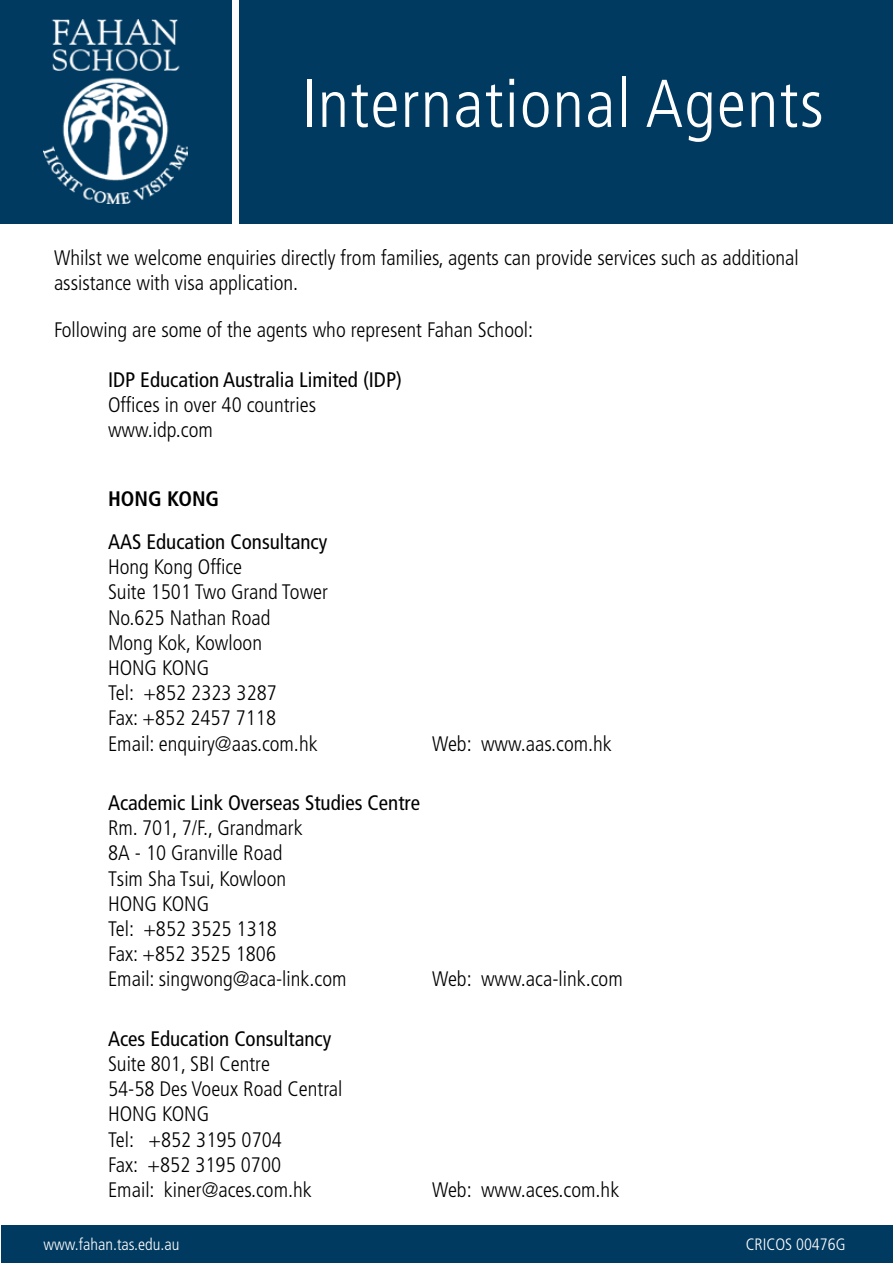
<style>
.page{position:relative;width:893px;height:1263px;background:#fff}
.page>*{position:absolute;margin:0;border:0;box-sizing:border-box;transform-origin:0 0}
.t1{font:300 condensed 67.5px "Frutiger";letter-spacing:.02em;color:#fff}
.t2{font:300 condensed 21px/25.2px "Frutiger";color:#000}
.t3{font:condensed 21px "Frutiger";color:#000}
.t4{font:700 condensed 21px "Frutiger";color:#000}
.t5{font:300 condensed 16.5px "Frutiger";color:#fff}
</style>
<div class="page">
<div style="left:0;top:0;width:231px;height:223px;background:#003a60"></div>
<div style="left:1px;top:1226px;width:892px;height:37px;background:#003a60"></div>
<div style="left:240px;top:0;width:653px;height:223px;background:#003a60"></div>
<img style="left:44px;top:20px;width:143px;height:184px">
<h1 class="t1" style="left:302px;top:65px;width:524px">International Agents</h1>
<p class="t2" style="left:54px;top:245px;width:746px">Whilst we welcome enquiries directly from families, agents can provide services such as additional assistance with visa application.</p>
<p class="t2" style="left:54px;top:317px;width:481px">Following are some of the agents who represent Fahan School:</p>
<p class="t3" style="left:108px;top:367px;width:295px">IDP Education Australia Limited (IDP)</p>
<p class="t2" style="left:108px;top:393px;width:210px">Offices in over 40 countries www.idp.com</p>
<p class="t4" style="left:108px;top:486px;width:113px">HONG KONG</p>
<p class="t3" style="left:108px;top:529px;width:221px">AAS Education Consultancy</p>
<p class="t2" style="left:108px;top:555px;width:222px">Hong Kong Office<br>Suite 1501 Two Grand Tower<br>No.625 Nathan Road<br>Mong Kok, Kowloon<br>HONG KONG<br>Tel: +852 2323 3287<br>Fax: +852 2457 7118<br>Email: enquiry@aas.com.hk</p>
<p class="t2" style="left:432px;top:731px;width:181px">Web: www.aas.com.hk</p>
<p class="t3" style="left:108px;top:790px;width:314px">Academic Link Overseas Studies Centre</p>
<p class="t2" style="left:108px;top:816px;width:240px">Rm. 701, 7/F., Grandmark<br>8A - 10 Granville Road<br>Tsim Sha Tsui, Kowloon<br>HONG KONG<br>Tel: +852 3525 1318<br>Fax: +852 3525 1806<br>Email: singwong@aca-link.com</p>
<p class="t2" style="left:432px;top:967px;width:192px">Web: www.aca-link.com</p>
<p class="t3" style="left:108px;top:1026px;width:225px">Aces Education Consultancy</p>
<p class="t2" style="left:108px;top:1051px;width:236px">Suite 801, SBI Centre<br>54-58 Des Voeux Road Central<br>HONG KONG<br>Tel: +852 3195 0704<br>Fax: +852 3195 0700<br>Email: kiner@aces.com.hk</p>
<p class="t2" style="left:432px;top:1177px;width:189px">Web: www.aces.com.hk</p>
<p class="t5" style="left:44px;top:1235px;width:137px">www.fahan.tas.edu.au</p>
<p class="t5" style="left:746px;top:1235px;width:101px">CRICOS 00476G</p>
</div>
